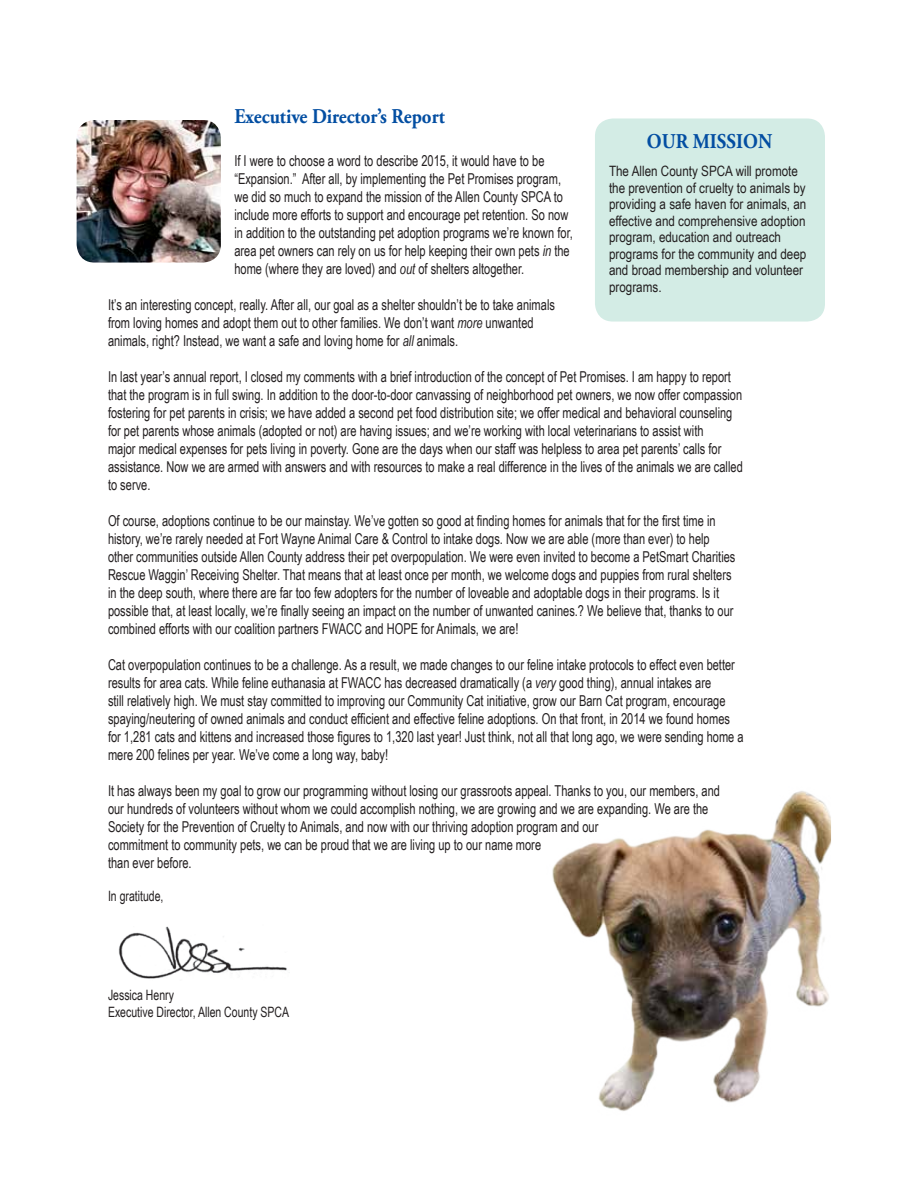
<style>
.page{position:relative;width:918px;height:1188px;background:#fff}
.page>*{position:absolute;margin:0;border:0;box-sizing:border-box;transform-origin:0 0}
.t1{font:700 21px "Adobe Garamond Pro";color:#034ea2;scale:.9 1}
.t2{font:15px/18px "Arial Narrow";color:#231f20;scale:.9 1}
.t3{font:14.25px/16.5px "Arial Narrow";color:#231f20}
.t4{font:14.25px/16.5px "Arial Narrow";color:#231f20;scale:.9 1}
.s1{font-style:italic}
</style>
<div class="page">
<img style="left:118px;top:926px;width:169px;height:53px">
<img style="left:552px;top:791px;width:279px;height:320px">
<div style="left:595px;top:118px;width:230px;height:204px;background:#d3ece5;border-radius:18px"></div>
<img style="left:77px;top:120px;width:144px;height:143px">
<h1 class="t1" style="left:234px;top:104px;width:236px">Executive Director’s Report</h1>
<p class="t2" style="left:234px;top:152px;width:378px">If I were to choose a word to describe 2015, it would have to be “Expansion.” After all, by implementing the Pet Promises program, we did so much to expand the mission of the Allen County SPCA to include more efforts to support and encourage pet retention. So now in addition to the outstanding pet adoption programs we’re known for, area pet owners can rely on us for help keeping their own pets <span class="s1">in</span> the home (where they are loved) and <span class="s1">out</span> of shelters altogether.</p>
<p class="t2" style="left:108px;top:296px;width:498px">It’s an interesting concept, really. After all, our goal as a shelter shouldn’t be to take animals from loving homes and adopt them out to other families. We don’t want <span class="s1">more</span> unwanted animals, right? Instead, we want a safe and loving home for <span class="s1">all</span> animals.</p>
<p class="t2" style="left:108px;top:368px;width:707px">In last year’s annual report, I closed my comments with a brief introduction of the concept of Pet Promises. I am happy to report that the program is in full swing. In addition to the door-to-door canvassing of neighborhood pet owners, we now offer compassion fostering for pet parents in crisis; we have added a second pet food distribution site; we offer medical and behavioral counseling for pet parents whose animals (adopted or not) are having issues; and we’re working with local veterinarians to assist with<br>major medical expenses for pets living in poverty. Gone are the days when our staff was helpless to area pet parents’ calls for assistance. Now we are armed with answers and with resources to make a real difference in the lives of the animals we are called to serve.</p>
<p class="t2" style="left:108px;top:512px;width:699px">Of course, adoptions continue to be our mainstay. We’ve gotten so good at finding homes for animals that for the first time in history, we’re rarely needed at Fort Wayne Animal Care &amp; Control to intake dogs. Now we are able (more than ever) to help other communities outside Allen County address their pet overpopulation. We were even invited to become a PetSmart Charities Rescue Waggin’ Receiving Shelter. That means that at least once per month, we welcome dogs and puppies from rural shelters in the deep south, where there are far too few adopters for the number of loveable and adoptable dogs in their programs. Is it possible that, at least locally, we’re finally seeing an impact on the number of unwanted canines.? We believe that, thanks to our combined efforts with our coalition partners FWACC and HOPE for Animals, we are!</p>
<p class="t2" style="left:108px;top:656px;width:708px">Cat overpopulation continues to be a challenge. As a result, we made changes to our feline intake protocols to effect even better results for area cats. While feline euthanasia at FWACC has decreased dramatically (a <span class="s1">very</span> good thing), annual intakes are<br>still relatively high. We must stay committed to improving our Community Cat initiative, grow our Barn Cat program, encourage spaying/neutering of owned animals and conduct efficient and effective feline adoptions. On that front, in 2014 we found homes for 1,281 cats and kittens and increased those figures to 1,320 last year! Just think, not all that long ago, we were sending home a mere 200 felines per year. We’ve come a long way, baby!</p>
<p class="t2" style="left:108px;top:782px;width:682px">It has always been my goal to grow our programming without losing our grassroots appeal. Thanks to you, our members, and our hundreds of volunteers without whom we could accomplish nothing, we are growing and we are expanding. We are the Society for the Prevention of Cruelty to Animals, and now with our thriving adoption program and our<br>commitment to community pets, we can be proud that we are living up to our name more<br>than ever before.</p>
<p class="t4" style="left:108px;top:888px;width:63px">In gratitude,</p>
<h1 class="t1" style="left:647px;top:129px;width:141px">OUR MISSION</h1>
<p class="t3" style="left:609px;top:162px;width:199px">The Allen County SPCA will promote the prevention of cruelty to animals by providing a safe haven for animals, an effective and comprehensive adoption program, education and outreach programs for the community and deep and broad membership and volunteer programs.</p>
<p class="t4" style="left:108px;top:987px;width:203px">Jessica Henry<br>Executive Director, Allen County SPCA</p>
</div>
